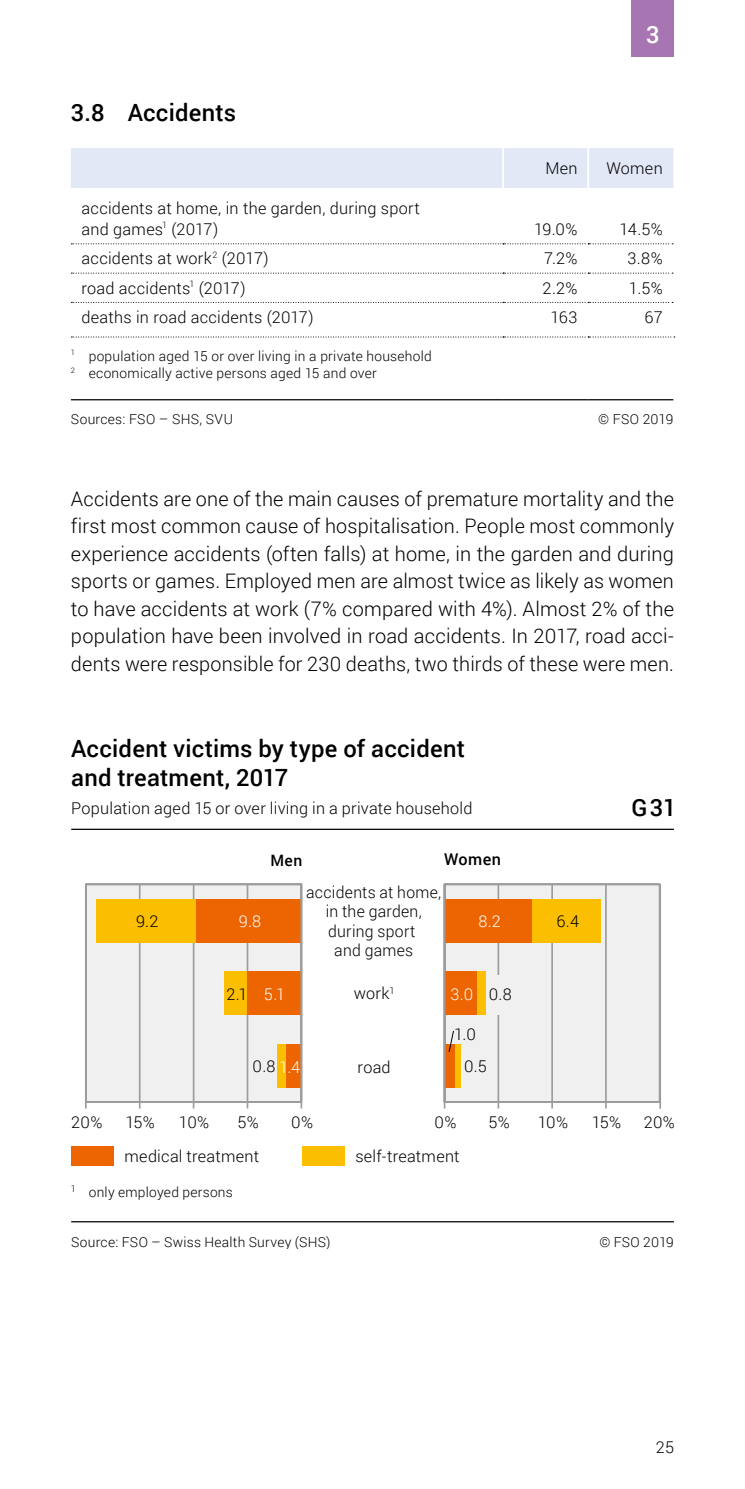
<style>
.page{position:relative;width:745px;height:1489px;background:#fff}
.page>*{position:absolute;margin:0;border:0;box-sizing:border-box;transform-origin:0 0}
.Untertitel_2_fett{font:500 23.75px/28.5px "Roboto";letter-spacing:.01em;color:#000}
.t1{font:500 23.75px "Roboto";color:#fff}
.Grundtext_E{font:300 20px/27.5px "Roboto";letter-spacing:.01em;color:#000;text-align:justify}
.t2{font:300 16.25px/19.5px "Roboto";letter-spacing:.015em;color:#000}
.t3{font:300 16.25px "Roboto";color:#fff}
.t4{font:500 16.25px "Roboto";letter-spacing:.025em;color:#000}
.t5{font:500 15.75px "Roboto";color:#000}
.t6{font:300 13.75px/17.5px "Roboto";letter-spacing:.02em;color:#000}
.t7{font:300 9.5px "Roboto";color:#000}
.s1{color:#fff}
</style>
<div class="page">
<div style="left:631px;top:0;width:42px;height:57px;background:#a776b2"></div>
<div style="left:71px;top:148px;width:602px;height:40px;background:#e3e8f6"></div>
<hr style="left:587px;top:148px;width:1px;height:40px;background:#fff">
<hr style="left:502px;top:148px;width:1px;height:40px;background:#fff">
<svg style="left:71px;top:243px;width:602px;height:60px"></svg>
<svg style="left:71px;top:336px;width:603px;height:1px"></svg>
<hr style="left:71px;top:399px;width:431px;height:1px;background:#000">
<hr style="left:502px;top:399px;width:86px;height:1px;background:#000">
<hr style="left:588px;top:399px;width:85px;height:1px;background:#000">
<hr style="left:71px;top:828px;width:602px;height:2px;background:#000">
<svg style="left:85px;top:883px;width:218px;height:226px"></svg>
<hr style="left:139px;top:884px;width:1px;height:217px;background:#9c9c9c">
<hr style="left:193px;top:884px;width:1px;height:217px;background:#9c9c9c">
<svg style="left:246px;top:1102px;width:2px;height:6px"></svg>
<hr style="left:246px;top:884px;width:2px;height:217px;background:#9c9c9c">
<svg style="left:300px;top:1101px;width:2px;height:7px"></svg>
<hr style="left:85px;top:884px;width:2px;height:217px;background:#9c9c9c">
<hr style="left:86px;top:1101px;width:215px;height:1px;background:#9c9c9c">
<div style="left:196px;top:898px;width:105px;height:44px;background:#ec6500"></div>
<div style="left:96px;top:898px;width:100px;height:44px;background:#fcbe00"></div>
<div style="left:246px;top:971px;width:55px;height:43px;background:#ec6500"></div>
<div style="left:224px;top:971px;width:22px;height:43px;background:#fcbe00"></div>
<div style="left:286px;top:1043px;width:15px;height:44px;background:#ec6500"></div>
<div style="left:277px;top:1043px;width:9px;height:44px;background:#fcbe00"></div>
<div style="left:71px;top:1146px;width:43px;height:19px;background:#ec6500"></div>
<div style="left:302px;top:1146px;width:42px;height:19px;background:#fcbe00"></div>
<svg style="left:443px;top:883px;width:218px;height:226px"></svg>
<svg style="left:497px;top:1102px;width:2px;height:6px"></svg>
<hr style="left:497px;top:884px;width:2px;height:217px;background:#9c9c9c">
<hr style="left:551px;top:884px;width:1px;height:217px;background:#9c9c9c">
<svg style="left:604px;top:1102px;width:2px;height:6px"></svg>
<hr style="left:604px;top:884px;width:2px;height:217px;background:#9c9c9c">
<hr style="left:659px;top:884px;width:1px;height:218px;background:#9c9c9c">
<hr style="left:444px;top:1101px;width:215px;height:1px;background:#9c9c9c">
<div style="left:444px;top:898px;width:88px;height:44px;background:#ec6500"></div>
<div style="left:532px;top:898px;width:68px;height:44px;background:#fcbe00"></div>
<div style="left:444px;top:971px;width:33px;height:43px;background:#ec6500"></div>
<div style="left:477px;top:971px;width:8px;height:43px;background:#fcbe00"></div>
<div style="left:444px;top:1043px;width:11px;height:44px;background:#ec6500"></div>
<div style="left:455px;top:1043px;width:5px;height:44px;background:#fcbe00"></div>
<svg style="left:447px;top:1029px;width:7px;height:23px"></svg>
<div style="left:494px;top:975px;width:9px;height:39px;background:#f0f0f0"></div>
<hr style="left:71px;top:1220px;width:602px;height:2px;background:#000">
<hr style="left:443px;top:883px;width:2px;height:218px;background:#9c9c9c">
<hr style="left:300px;top:883px;width:2px;height:218px;background:#9c9c9c">
<h4 class="Untertitel_2_fett" style="left:71px;top:97px;width:167px">3.8 Accidents</h4>
<p class="t2" style="left:81px;top:197px;width:340px;line-height:21.2px">accidents at home, in the garden, during sport and games<sup>1</sup> (2017)</p>
<p class="t1" style="left:645px;top:17px;width:15px">3</p>
<p class="t2" style="left:545px;top:158px;width:34px">Men</p>
<p class="t2" style="left:606px;top:158px;width:58px">Women</p>
<p class="t2" style="left:533px;top:219px;width:45px">19.0%</p>
<p class="t2" style="left:619px;top:219px;width:45px">14.5%</p>
<p class="t2" style="left:81px;top:248px;width:188px">accidents at work<sup>2</sup> (2017)</p>
<p class="t2" style="left:544px;top:248px;width:35px">7.2%</p>
<p class="t2" style="left:627px;top:248px;width:37px">3.8%</p>
<p class="t2" style="left:81px;top:277px;width:165px">road accidents<sup>1</sup> (2017)</p>
<p class="t2" style="left:542px;top:277px;width:36px">2.2%</p>
<p class="t2" style="left:628px;top:277px;width:35px">1.5%</p>
<p class="t2" style="left:81px;top:307px;width:233px">deaths in road accidents (2017)</p>
<p class="t2" style="left:550px;top:307px;width:29px">163</p>
<p class="t2" style="left:644px;top:307px;width:20px">67</p>
<p class="t6" style="left:71px;top:347px;width:362px"><sup>1</sup> population aged 15 or over living in a private household<br><sup>2</sup> economically active persons aged 15 and over</p>
<p class="t6" style="left:71px;top:409px;width:163px">Sources: FSO – SHS, SVU</p>
<p class="t6" style="left:597px;top:409px;width:77px">© FSO 2019</p>
<p class="Grundtext_E" style="left:71px;top:484px;width:604px">Accidents are one of the main causes of premature mortality and the first most common cause of hospitalisation. People most commonly experience accidents (often falls) at home, in the garden and during sports or games. Employed men are almost twice as likely as women to have accidents at work (7% compared with 4%). Almost 2% of the population have been involved in road accidents. In 2017, road acci&shy;dents were responsible for 230 deaths, two thirds of these were men.</p>
<p class="Untertitel_2_fett" style="left:71px;top:733px;width:395px">Accident victims by type of accident and treatment, 2017</p>
<p class="t2" style="left:71px;top:798px;width:402px">Population aged 15 or over living in a private household</p>
<p class="Untertitel_2_fett" style="left:631px;top:792px;width:47px">G31</p>
<p class="t2" style="left:136px;top:910px;width:24px">9.2</p>
<p class="t3" style="left:239px;top:909px;width:24px">9.8</p>
<p class="t5" style="left:270px;top:848px;width:33px">Men</p>
<p class="t4" style="left:444px;top:848px;width:58px">Women</p>
<p class="t2" style="left:306px;top:881px;width:136px;text-align:center">accidents at home, in the garden, during sport<br>and games</p>
<p class="t3" style="left:478px;top:909px;width:24px">8.2</p>
<p class="t2" style="left:556px;top:910px;width:24px">6.4</p>
<p class="t2" style="left:226px;top:983px;width:60px">2.1 <span class="s1">5.1</span></p>
<p class="t2" style="left:252px;top:1055px;width:24px">0.8</p>
<p class="t3" style="left:279px;top:1056px;width:22px">1.4</p>
<p class="t2" style="left:353px;top:983px;width:37px">work</p>
<p class="t2" style="left:488px;top:983px;width:24px">0.8</p>
<p class="t7" style="left:389px;top:983px;width:7px">1</p>
<p class="t3" style="left:450px;top:983px;width:24px">3.0</p>
<p class="t2" style="left:464px;top:1017px;width:24px;line-height:31.5px;text-indent:-10px">1.0<br>0.5</p>
<p class="t2" style="left:357px;top:1056px;width:35px">road</p>
<p class="t2" style="left:71px;top:1111px;width:33px">20%</p>
<p class="t2" style="left:125px;top:1111px;width:31px">15%</p>
<p class="t2" style="left:179px;top:1111px;width:32px">10%</p>
<p class="t2" style="left:237px;top:1111px;width:23px">5%</p>
<p class="t2" style="left:291px;top:1111px;width:23px">0%</p>
<p class="t2" style="left:434px;top:1111px;width:23px">0%</p>
<p class="t2" style="left:488px;top:1111px;width:23px">5%</p>
<p class="t2" style="left:537px;top:1111px;width:32px">10%</p>
<p class="t2" style="left:591px;top:1111px;width:31px">15%</p>
<p class="t2" style="left:643px;top:1111px;width:33px">20%</p>
<p class="t2" style="left:124px;top:1146px;width:136px">medical treatment</p>
<p class="t2" style="left:355px;top:1146px;width:106px">self-treatment</p>
<p class="t6" style="left:71px;top:1182px;width:163px"><sup>1</sup> only employed persons</p>
<p class="t6" style="left:71px;top:1232px;width:261px">Source: FSO – Swiss Health Survey (SHS)</p>
<p class="t6" style="left:599px;top:1232px;width:76px">© FSO 2019</p>
<p class="t2" style="left:655px;top:1436px;width:20px">25</p>
</div>
